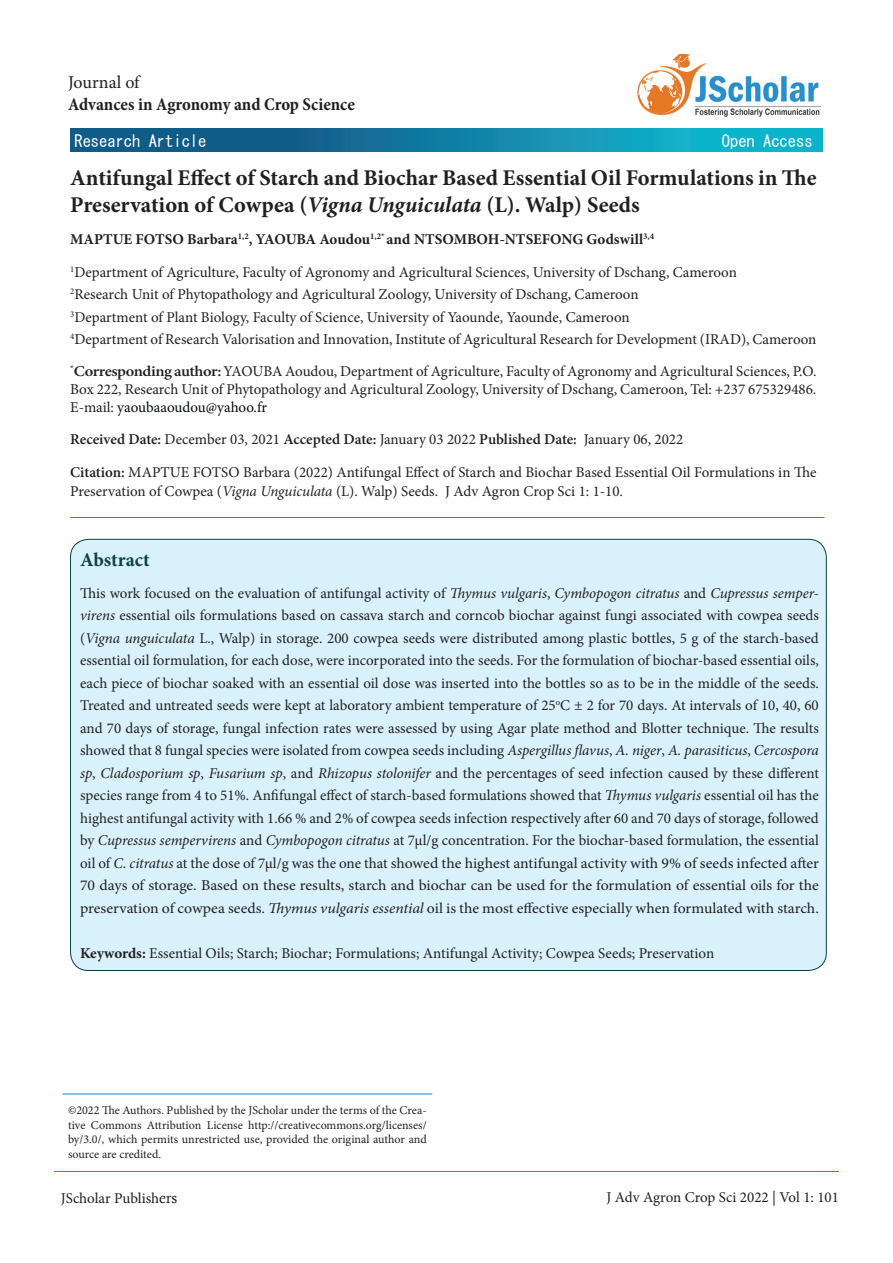
<style>
.page{position:relative;width:893px;height:1263px;background:#fff}
.page>*{position:absolute;margin:0;border:0;box-sizing:border-box;transform-origin:0 0}
.t1{font:700 22.5px/27px "Minion Pro";color:#231f20}
.t2{font:700 19.5px "Minion Pro";color:#0d433d}
.t3{font:700 condensed 18px "Minion Pro";color:#231f20}
.t4{font:18px "Minion Pro";letter-spacing:-.005em;color:#231f20}
.t5{font:16.5px "MS Gothic";color:#fff}
.t6{font:15px/22.5px "Minion Pro";color:#231f20}
.t7{font:12px/14.4px "Minion Pro";color:#231f20;text-align:justify}
.s1{font-style:italic}
.s2{font-weight:700}
.s3{font-weight:600}
.s4{color:#080c0c}
.s5{color:#1f2020}
.s6{font-style:italic;color:#1f2020}
.s7{font-family:"Calisto"}
</style>
<div class="page">
<hr style="left:54px;top:1171px;width:785px;height:1px;background:#1a8dc6">
<hr style="left:70px;top:517px;width:755px;height:1px;background:#1a8dc6">
<img style="left:637px;top:54px;width:184px;height:63px">
<hr style="left:62px;top:1093px;width:370px;height:1px;background:#1a8dc6">
<svg style="left:70px;top:129px;width:753px;height:23px;background:#1182a6"></svg>
<div style="left:71px;top:539px;width:755px;height:431px;background:#d9f1fb;border-radius:18px"></div>
<p class="t4" style="left:68px;top:70px;width:73px">Journal of</p>
<p class="t3" style="left:68px;top:92px;width:288px">Advances in Agronomy and Crop Science</p>
<p class="t5" style="left:74px;top:133px;width:133px">Research Article</p>
<p class="t5" style="left:722px;top:133px;width:92px">Open Access</p>
<h1 class="t1" style="left:70px;top:164px;width:748px">Antifungal Effect of Starch and Biochar Based Essential Oil Formulations in The<br>Preservation of Cowpea (<span class="s1">Vigna Unguiculata</span> (L). Walp) Seeds</h1>
<p class="t6" style="left:70px;top:224px;width:668px;line-height:32.1px"><span class="s2">MAPTUE FOTSO Barbara</span><sup>1,2</sup><span class="s2">, YAOUBA Aoudou</span><sup>1,2*</sup> <span class="s2">and NTSOMBOH-NTSEFONG Godswill</span><sup>3,4<br></sup><sup>1</sup>Department of Agriculture, Faculty of Agronomy and Agricultural Sciences, University of Dschang, Cameroon</p>
<p class="t6" style="left:70px;top:283px;width:748px"><sup>2</sup>Research Unit of Phytopathology and Agricultural Zoology, University of Dschang, Cameroon<br><sup>3</sup>Department of Plant Biology, Faculty of Science, University of Yaounde, Yaounde, Cameroon<br><sup>4</sup>Department of Research Valorisation and Innovation, Institute of Agricultural Research for Development (IRAD), Cameroon</p>
<p class="t6" style="left:70px;top:362px;width:748px;line-height:18px;text-align:justify"><sup>*</sup><span class="s3">Corresponding author:</span> YAOUBA Aoudou, Department of Agriculture, Faculty of Agronomy and Agricultural Sciences, P.O.<br>Box 222, Research Unit of Phytopathology and Agricultural Zoology, University of Dschang, Cameroon, Tel: +237 675329486.<br>E-mail: <span class="s4">yaoubaaoudou@yahoo.fr</span></p>
<p class="t6" style="left:70px;top:428px;width:615px"><span class="s3">Received Date:</span> December 03, 2021 <span class="s3">Accepted Date:</span> January 03 2022 <span class="s3">Published Date:</span> January 06, 2022</p>
<p class="t6" style="left:70px;top:462px;width:748px;line-height:19.5px"><span class="s3">Citation:</span> MAPTUE FOTSO Barbara (2022) Antifungal Effect of Starch and Biochar Based Essential Oil Formulations in The<br>Preservation of Cowpea (<span class="s1">Vigna Unguiculata</span> (L). Walp) Seeds. J Adv Agron Crop Sci 1: 1-10.</p>
<h2 class="t2" style="left:80px;top:546px;width:71px">Abstract</h2>
<p class="t6" style="left:80px;top:582px;width:740px;text-align:justify">This work focused on the evaluation of antifungal activity of <span class="s1">Thymus vulgaris</span>, <span class="s1">Cymbopogon citratus</span> and <span class="s1">Cupressus semper&shy;virens</span> essential oils formulations based on cassava starch and corncob biochar against fungi associated with cowpea seeds (<span class="s1">Vigna unguiculata</span> L., Walp) in storage. 200 cowpea seeds were distributed among plastic bottles, 5 g of the starch-based essential oil formulation, for each dose, were incorporated into the seeds. For the formulation of biochar-based essential oils, each piece of biochar soaked with an essential oil dose was inserted into the bottles so as to be in the middle of the seeds.<br>Treated and untreated seeds were kept at laboratory ambient temperature of 25<sup>o</sup>C ± 2 for 70 days. At intervals of 10, 40, 60 and 70 days of storage, fungal infection rates were assessed by using Agar plate method and Blotter technique. The results showed that <span class="s5">8 fungal species were isolated from cowpea seeds including</span> <span class="s1">Aspergillus flavus</span>, <span class="s1">A. niger</span>, <span class="s1">A. parasiticus</span>, <span class="s1">Cercospora sp</span>, <span class="s1">Cladosporium sp</span>, <span class="s1">Fusarium sp</span>, and <span class="s6">Rhizopus stolonifer</span> and the percentages of seed infection caused by these different species range from 4 to 51%. Anfifungal effect of starch-based formulations showed that <span class="s1">Thymus vulgaris</span> essential oil has the highest antifungal activity with <span class="s5">1.66 % and 2% of cowpea seeds infection respectively after 60 and 70 days of storage,</span> followed by <span class="s1">Cupressus sempervirens</span> and <span class="s1">Cymbopogon citratus</span> at 7µl/g concentration. For the biochar-based formulation, the essential oil of <span class="s1">C. citratus</span> at the dose of 7µl/g was the one that showed the highest antifungal activity with 9<span class="s5">% of seeds infected after 70 days of storage.</span> Based on these results, starch and biochar can be used for the formulation of essential oils for the preservation of cowpea seeds. <span class="s1">Thymus vulgaris essential</span> oil is the most effective especially when formulated with starch.</p>
<p class="t6" style="left:80px;top:942px;width:636px"><span class="s2">Keywords:</span> Essential Oils; Starch; Biochar; Formulations; Antifungal Activity; Cowpea Seeds; Preservation</p>
<p class="t7" style="left:68px;top:1103px;width:360px">©2022 The Authors. Published by the JScholar under the terms of the Crea&shy;tive Commons Attribution License http://creativecommons.org/licenses/ by/3.0/, which permits unrestricted use, provided the original author and source are credited.</p>
<p class="t6" style="left:61px;top:1186px;width:118px">JScholar Publish<span class="s7">ers</span></p>
<p class="t6" style="left:607px;top:1186px;width:234px">J Adv Agron Crop Sci 2022 | Vol 1: 101</p>
</div>
